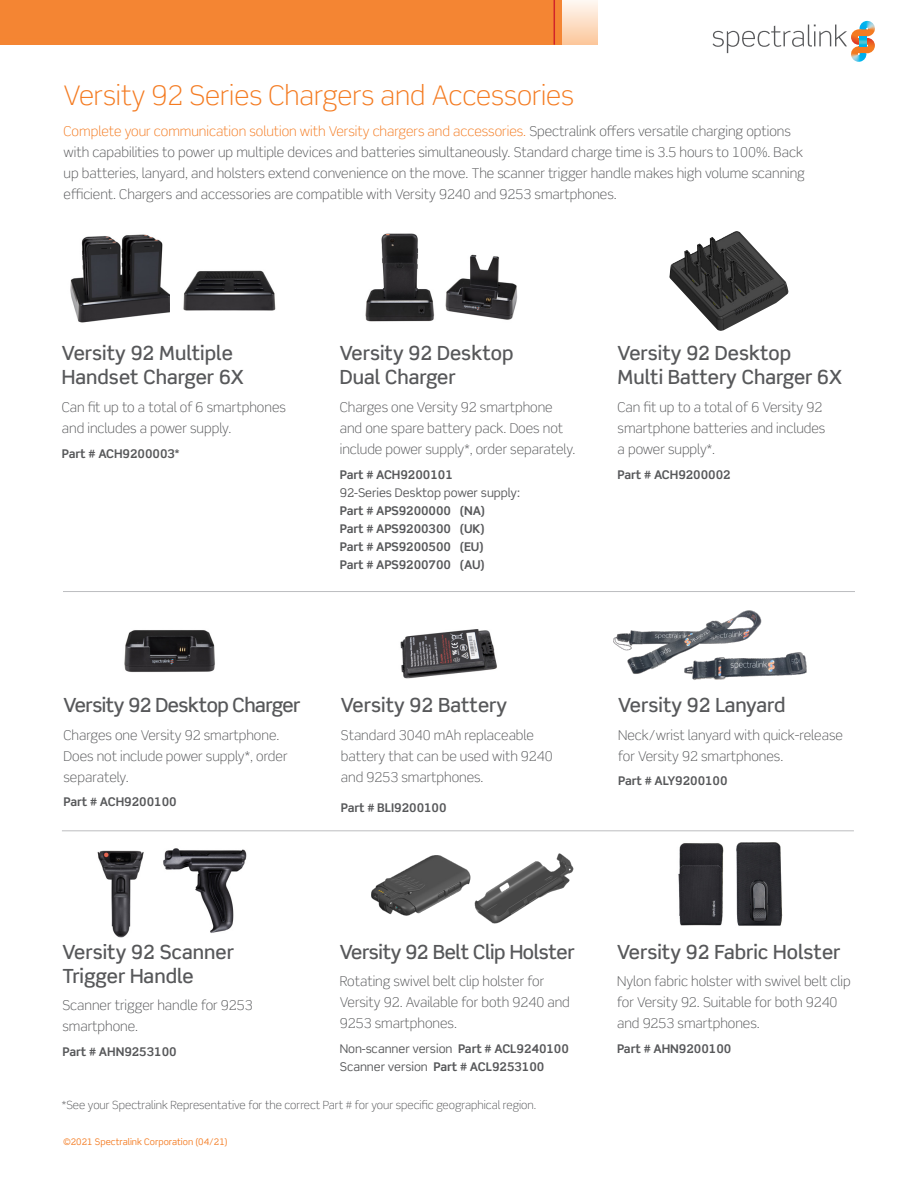
<style>
.page{position:relative;width:918px;height:1188px;background:#fff}
.page>*{position:absolute;margin:0;border:0;box-sizing:border-box;transform-origin:0 0}
.t1{font:300 27px "Scene Std";color:#f47b21}
.t2{font:500 19.5px/24px "Scene Std";color:#57585a}
.t3{font:500 19.5px "Scene Std";letter-spacing:-.02em;color:#57585a}
.t4{font:500 19.5px "Scene Std";letter-spacing:-.025em;color:#57585a}
.Body{font:300 13.5px/21px "Scene Std";color:#57585a}
.t5{font:700 12px/18px "Scene Std";letter-spacing:-.005em;color:#57585a}
.t6{font:12px/18px "Scene Std";letter-spacing:-.005em;color:#57585a}
.Body-2{font:300 11.25px "Scene Std";color:#57585a}
.t7{font:9px "Scene Std";color:#f47b21}
.s1{color:#f47b21}
.s2{font-weight:400}
.s3{font-weight:700}
</style>
<div class="page">
<hr style="left:63px;top:591px;width:792px;height:1px;background:#bcbdc0">
<img style="left:124px;top:630px;width:91px;height:42px">
<img style="left:400px;top:629px;width:97px;height:50px">
<img style="left:613px;top:610px;width:149px;height:64px">
<img style="left:658px;top:645px;width:149px;height:35px">
<div style="left:0;top:0;width:562px;height:45px;background:#f48533"></div>
<div style="left:562px;top:0;width:35px;height:45px;background:linear-gradient(to bottom,#fef8f3,#fcc69a)"></div>
<hr style="left:554px;top:0;width:1px;height:45px;background:#d1232a">
<img style="left:851px;top:55px;width:16px;height:7px">
<img style="left:860px;top:21px;width:14px;height:4px">
<svg style="left:713px;top:25px;width:162px;height:30px"></svg>
<hr style="left:62px;top:830px;width:792px;height:1px;background:#bcbdc0">
<img style="left:97px;top:850px;width:47px;height:88px">
<img style="left:163px;top:848px;width:84px;height:85px">
<img style="left:371px;top:855px;width:77px;height:61px">
<img style="left:448px;top:830px;width:143px;height:94px">
<img style="left:678px;top:843px;width:46px;height:82px">
<img style="left:736px;top:842px;width:47px;height:84px">
<img style="left:445px;top:254px;width:73px;height:66px">
<img style="left:365px;top:233px;width:70px;height:89px">
<img style="left:70px;top:234px;width:100px;height:89px">
<img style="left:183px;top:270px;width:93px;height:41px">
<img style="left:669px;top:231px;width:119px;height:100px">
<h2 class="t1" style="left:64px;top:79px;width:512px">Versity 92 Series Chargers and Accessories</h2>
<p class="Body" style="left:64px;top:121px;width:743px"><span class="s1">Complete your communication solution with Versity chargers and accessories.</span> Spectralink offers versatile charging options with capabilities to power up multiple devices and batteries simultaneously. Standard charge time is 3.5 hours to 100%. Back up batteries, lanyard, and holsters extend convenience on the move. The scanner trigger handle makes high volume scanning efficient. Chargers and accessories are compatible with Versity 9240 and 9253 smartphones.</p>
<h3 class="t2" style="left:62px;top:341px;width:183px">Versity 92 Multiple<br>Handset Charger 6X</h3>
<p class="Body" style="left:62px;top:397px;width:226px">Can fit up to a total of 6 smartphones and includes a power supply.</p>
<p class="t5" style="left:62px;top:445px;width:119px">Part # ACH9200003*</p>
<h3 class="t2" style="left:340px;top:341px;width:175px">Versity 92 Desktop<br>Dual Charger</h3>
<p class="Body" style="left:340px;top:397px;width:237px">Charges one Versity 92 smartphone and one spare battery pack. Does not include power supply*, order separately.</p>
<p class="t5" style="left:340px;top:466px;width:115px">Part # ACH9200101</p>
<p class="t5" style="left:340px;top:484px;width:182px"><span class="s2">92-Series Desktop power supply:<br></span>Part # APS9200000 (NA)<br>Part # APS9200300 (UK)<br>Part # APS9200500 (EU)<br>Part # APS9200700 (AU)</p>
<h3 class="t2" style="left:618px;top:341px;width:226px">Versity 92 Desktop<br>Multi Battery Charger 6X</h3>
<p class="Body" style="left:618px;top:397px;width:209px">Can fit up to a total of 6 Versity 92 smartphone batteries and includes a power supply*.</p>
<p class="t5" style="left:618px;top:466px;width:115px">Part # ACH9200002</p>
<h3 class="t4" style="left:64px;top:693px;width:238px">Versity 92 Desktop Charger</h3>
<p class="Body" style="left:64px;top:724px;width:226px">Charges one Versity 92 smartphone.<br>Does not include power supply*, order separately.</p>
<p class="t5" style="left:64px;top:793px;width:115px">Part # ACH9200100</p>
<h3 class="t2" style="left:341px;top:693px;width:168px">Versity 92 Battery</h3>
<p class="Body" style="left:341px;top:724px;width:213px">Standard 3040 mAh replaceable battery that can be used with 9240 and 9253 smartphones.</p>
<p class="t5" style="left:341px;top:799px;width:107px">Part # BLI9200100</p>
<h3 class="t2" style="left:618px;top:693px;width:169px">Versity 92 Lanyard</h3>
<p class="Body" style="left:618px;top:724px;width:226px">Neck/wrist lanyard with quick-release for Versity 92 smartphones.</p>
<p class="t5" style="left:618px;top:772px;width:111px">Part # ALY9200100</p>
<h3 class="t2" style="left:62px;top:939px;width:173px">Versity 92 Scanner<br>Trigger Handle</h3>
<p class="Body" style="left:62px;top:995px;width:192px">Scanner trigger handle for 9253 smartphone.</p>
<p class="t5" style="left:62px;top:1043px;width:116px">Part # AHN9253100</p>
<h3 class="t3" style="left:340px;top:939px;width:236px">Versity 92 Belt Clip Holster</h3>
<p class="Body" style="left:340px;top:971px;width:232px">Rotating swivel belt clip holster for<br>Versity 92. Available for both 9240 and<br>9253 smartphones.</p>
<p class="t6" style="left:340px;top:1040px;width:231px">Non-scanner version <span class="s3">Part # ACL9240100<br></span>Scanner version <span class="s3">Part # ACL9253100</span></p>
<p class="Body-2" style="left:62px;top:1098px;width:476px">*See your Spectralink Representative for the correct Part # for your specific geographical region.</p>
<p class="t7" style="left:63px;top:1136px;width:166px">©2021 Spectralink Corporation (04/21)</p>
<h3 class="t2" style="left:617px;top:939px;width:225px">Versity 92 Fabric Holster</h3>
<p class="Body" style="left:617px;top:971px;width:235px">Nylon fabric holster with swivel belt clip for Versity 92. Suitable for both 9240 and 9253 smartphones.</p>
<p class="t5" style="left:617px;top:1040px;width:116px">Part # AHN9200100</p>
</div>
